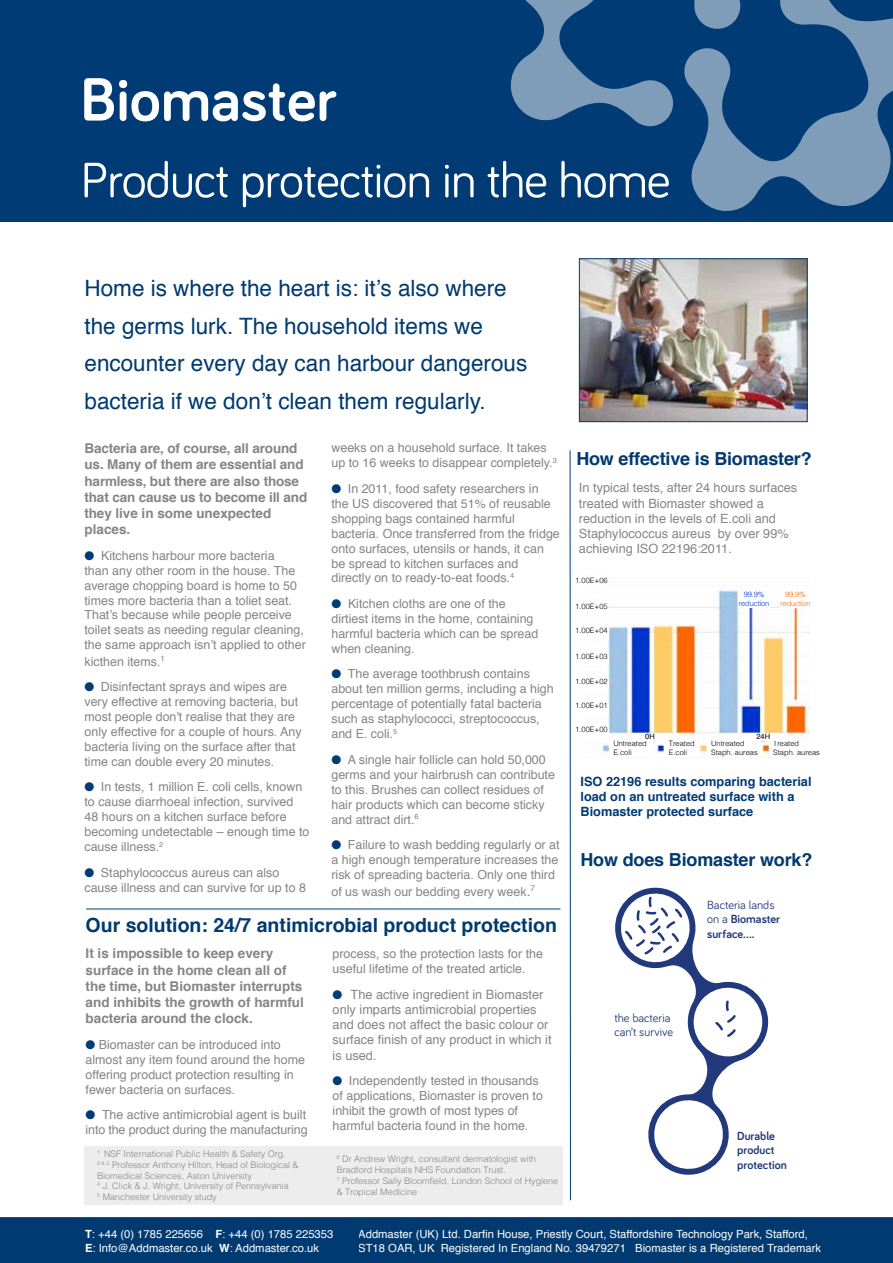
<style>
.page{position:relative;width:893px;height:1263px;background:#fff}
.page>*{position:absolute;margin:0;border:0;box-sizing:border-box;transform-origin:0 0}
.t1{font:700 63px "Bariol";color:#fff}
.t2{font:51px "Bariol";letter-spacing:-.02em;color:#fff}
.t3{font:22.5px/37.5px "Helvetica";color:#003a70}
.t4{font:700 19.5px "Helvetica";color:#003a70}
.t5{font:700 18px "Helvetica";letter-spacing:-.01em;color:#003a70}
.t6{font:700 13.5px/16.2px "Helvetica";color:#858584}
.t7{font:12.75px/15.3px "Helvetica";color:#858584}
.t8{font:700 12.75px/15.3px "Helvetica";color:#003b75}
.t9{font:12.45px/15px "Helvetica";color:#858584}
.t10{font:700 12.15px/14.5px "Bariol";color:#223a7c}
.t11{font:12.15px/14.5px "Bariol";color:#223a7c}
.t12{font:11.25px/14.4px "Helvetica";color:#fff}
.t13{font:300 9px/10.8px "Helvetica";color:#858584}
.t14{font:300 7.5px/9px "Helvetica";color:#000}
.t15{font:300 7.5px/9px "Helvetica";letter-spacing:-.02em;color:#03c;text-align:center}
.t16{font:300 7.5px/9px "Helvetica";letter-spacing:-.02em;color:#f60;text-align:center}
.t17{font:7.5px "Helvetica";color:#000}
.s1{color:#003b75}
.s2{font-size:14.25px;color:#878787}
.s3{font-weight:400}
.s4{font-weight:700}
</style>
<div class="page">
<svg style="left:0;top:1217px;width:893px;height:1px"></svg>
<div style="left:0;top:0;width:893px;height:222px;background:#003b75"></div>
<svg style="left:510px;top:0;width:383px;height:211px"></svg>
<div style="left:358px;top:1218px;width:535px;height:45px;background:#003a70"></div>
<div style="left:0;top:1218px;width:358px;height:45px;background:#003a70"></div>
<hr style="left:570px;top:450px;width:1px;height:750px;background:#003b75">
<div style="left:85px;top:1146px;width:478px;height:58px;background:#ededed"></div>
<img style="left:581px;top:260px;width:224px;height:160px">
<div style="left:579px;top:258px;width:228px;height:164px;border:1px solid #003b75"></div>
<hr style="left:86px;top:908px;width:474px;height:1px;background:#003b75">
<svg style="left:615px;top:888px;width:154px;height:287px"></svg>
<img style="left:589px;top:589px;width:220px;height:170px">
<div style="left:609px;top:741px;width:44px;height:15px;background:#fff"></div>
<div style="left:665px;top:741px;width:32px;height:15px;background:#fff"></div>
<div style="left:707px;top:741px;width:53px;height:15px;background:#fff"></div>
<div style="left:769px;top:741px;width:53px;height:15px;background:#fff"></div>
<div style="left:738px;top:591px;width:32px;height:17px;background:#fff"></div>
<div style="left:780px;top:591px;width:31px;height:17px;background:#fff"></div>
<div style="left:575px;top:603px;width:34px;height:11px;background:#fff"></div>
<div style="left:633px;top:733px;width:34px;height:8px;background:#fff"></div>
<div style="left:746px;top:733px;width:34px;height:8px;background:#fff"></div>
<div style="left:575px;top:628px;width:34px;height:11px;background:#fff"></div>
<div style="left:575px;top:653px;width:34px;height:11px;background:#fff"></div>
<div style="left:575px;top:678px;width:34px;height:11px;background:#fff"></div>
<div style="left:575px;top:703px;width:34px;height:11px;background:#fff"></div>
<div style="left:575px;top:726px;width:34px;height:11px;background:#fff"></div>
<h1 class="t1" style="left:80px;top:56px;width:258px">Biomaster</h1>
<h2 class="t2" style="left:80px;top:145px;width:592px">Product protection in the home</h2>
<h3 class="t3" style="left:85px;top:270px;width:444px">Home is where the heart is: it’s also where the germs lurk. The household items we encounter every day can harbour dangerous bacteria if we don’t clean them regularly.</h3>
<p class="t6" style="left:85px;top:440px;width:224px">Bacteria are, of course, all around us. Many of them are essential and harmless, but there are also those that can cause us to become ill and they live in some unexpected places.</p>
<p class="t9" style="left:85px;top:548px;width:223px"><span class="s1">●</span> Kitchens harbour more bacteria<br>than any other room in the house. The average chopping board is home to 50 times more bacteria than a toliet seat.<br>That’s because while people perceive toilet seats as needing regular cleaning, the same approach isn’t applied to other</p>
<p class="t9" style="left:85px;top:654px;width:82px">kicthen items.<sup>1</sup></p>
<p class="t9" style="left:85px;top:680px;width:219px"><span class="s1">●</span> Disinfectant sprays and wipes are very effective at removing bacteria, but most people don't realise that they are only effective for a couple of hours. Any bacteria living on the surface after that time can double every 20 minutes.</p>
<p class="t9" style="left:85px;top:780px;width:226px"><span class="s1">●</span> In tests, 1 million E. coli cells, known to cause diarrhoeal infection, survived 48 hours on a kitchen surface before becoming undetectable – enough time to cause illness.<sup>2</sup></p>
<p class="t9" style="left:85px;top:865px;width:223px"><span class="s1">●</span> Staphylococcus aureus can also cause illness and can survive for up to 8</p>
<p class="t9" style="left:331px;top:441px;width:227px">weeks on a household surface. It takes up to 16 weeks to disappear completely.<sup>3</sup></p>
<p class="t9" style="left:331px;top:481px;width:230px"><span class="s1">●</span> In 2011, food safety researchers in<br>the US discovered that 51% of reusable shopping bags contained harmful bacteria. Once transferred from the fridge onto surfaces, utensils or hands, it can be spread to kitchen surfaces and directly on to ready-to-eat foods.<sup>4</sup></p>
<p class="t9" style="left:331px;top:596px;width:208px"><span class="s1">●</span> Kitchen cloths are one of the dirtiest items in the home, containing harmful bacteria which can be spread when cleaning.</p>
<p class="t9" style="left:331px;top:667px;width:224px"><span class="s1">●</span> The average toothbrush contains about ten million germs, including a high percentage of potentially fatal bacteria such as staphylococci, streptococcus, and E. coli.<sup>5</sup></p>
<p class="t9" style="left:331px;top:752px;width:225px"><span class="s1">●</span> A single hair follicle can hold 50,000 germs and your hairbrush can contribute to this. Brushes can collect residues of hair products which can become sticky and attract dirt.<sup>6</sup></p>
<p class="t9" style="left:331px;top:838px;width:230px;text-align:justify"><span class="s1">●</span> Failure to wash bedding regularly or at a high enough temperature increases the risk of spreading bacteria. Only one third</p>
<p class="t9" style="left:331px;top:885px;width:205px">of us wash our bedding every week<span class="s2">.</span><sup>7</sup></p>
<h3 class="t4" style="left:86px;top:909px;width:473px">Our solution: 24/7 antimicrobial product protection</h3>
<p class="t6" style="left:86px;top:946px;width:220px">It is impossible to keep every surface in the home clean all of the time, but Biomaster interrupts and inhibits the growth of harmful bacteria around the clock.</p>
<p class="t9" style="left:86px;top:1037px;width:221px"><span class="s1">●</span> Biomaster can be introduced into almost any item found around the home offering product protection resulting in fewer bacteria on surfaces.</p>
<p class="t9" style="left:86px;top:1108px;width:224px"><span class="s1">●</span> The active antimicrobial agent is built into the product during the manufacturing</p>
<p class="t9" style="left:333px;top:946px;width:212px">process, so the protection lasts for the useful lifetime of the treated article.</p>
<p class="t7" style="left:333px;top:987px;width:220px"><span class="s1">●</span> The active ingredient in Biomaster only imparts antimicrobial properties and does not affect the basic colour or surface finish of any product in which it is used.</p>
<p class="t9" style="left:333px;top:1074px;width:212px"><span class="s1">●</span> Independently tested in thousands of applications, Biomaster is proven to inhibit the growth of most types of harmful bacteria found in the home.</p>
<p class="t13" style="left:97px;top:1148px;width:203px"><sup>1</sup> NSF International Public Health &amp; Safety Org.<br><sup>2</sup> <sup>&amp;</sup> <sup>3</sup> Professor Anthony Hilton, Head of Biological &amp; Biomedical Sciences, Aston University<br><sup>4</sup> J. Click &amp; J. Wright, University of Pennsylvania<br><sup>5</sup> Manchester University study</p>
<p class="t13" style="left:337px;top:1153px;width:223px"><sup>6</sup> Dr Andrew Wright, consultant dermatologist with Bradford Hospitals NHS Foundation Trust.<br><sup>7</sup> Professor Sally Bloomfield, London School of Hygiene &amp; Tropical Medicine</p>
<h3 class="t5" style="left:576px;top:444px;width:237px">How effective is Biomaster?</h3>
<p class="t7" style="left:579px;top:480px;width:220px">In typical tests, after 24 hours surfaces treated with Biomaster showed a reduction in the levels of E.coli and Staphylococcus aureus by over 99% achieving ISO 22196:2011.</p>
<p class="t14" style="left:575px;top:576px;width:34px">1.00E+06</p>
<p class="t14" style="left:575px;top:601px;width:34px">1.00E+05</p>
<p class="t15" style="left:739px;top:589px;width:32px">99.9% reduction</p>
<p class="t16" style="left:780px;top:589px;width:32px">99.9% reduction</p>
<p class="t14" style="left:575px;top:626px;width:34px">1.00E+04</p>
<p class="t14" style="left:575px;top:651px;width:34px">1.00E+03</p>
<p class="t14" style="left:575px;top:676px;width:34px">1.00E+02</p>
<p class="t14" style="left:575px;top:701px;width:34px">1.00E+01</p>
<p class="t14" style="left:575px;top:724px;width:34px">1.00E+00</p>
<p class="t17" style="left:645px;top:731px;width:11px">0H</p>
<p class="t17" style="left:756px;top:731px;width:15px">24H</p>
<p class="t14" style="left:613px;top:738px;width:35px">Untreated<br>E.coli</p>
<p class="t14" style="left:669px;top:738px;width:27px">Treated<br>E.coli</p>
<p class="t14" style="left:711px;top:738px;width:48px">Untreated<br>Staph. aureas</p>
<p class="t14" style="left:773px;top:739px;width:48px">Treated<br>Staph. aureas</p>
<p class="t8" style="left:580px;top:774px;width:233px">ISO 22196 results comparing bacterial load on an untreated surface with a<br>Biomaster protected surface</p>
<h3 class="t5" style="left:580px;top:845px;width:233px">How does Biomaster work?</h3>
<p class="t11" style="left:614px;top:1010px;width:60px">the bacteria can’t survive</p>
<p class="t10" style="left:707px;top:897px;width:75px"><span class="s3">Bacteria lands on a</span> Biomaster surface….</p>
<p class="t10" style="left:737px;top:1128px;width:51px">Durable product protection</p>
<p class="t12" style="left:85px;top:1227px;width:250px"><span class="s4">T</span>: +44 (0) 1785 225656 <span class="s4">F</span>: +44 (0) 1785 225353<br><span class="s4">E</span>: Info@Addmaster.co.uk <span class="s4">W</span>: Addmaster.co.uk</p>
<p class="t12" style="left:358px;top:1227px;width:464px">Addmaster (UK) Ltd. Darfin House, Priestly Court, Staffordshire Technology Park, Stafford,<br>ST18 OAR, UK Registered In England No. 39479271 Biomaster is a Registered Trademark</p>
</div>
